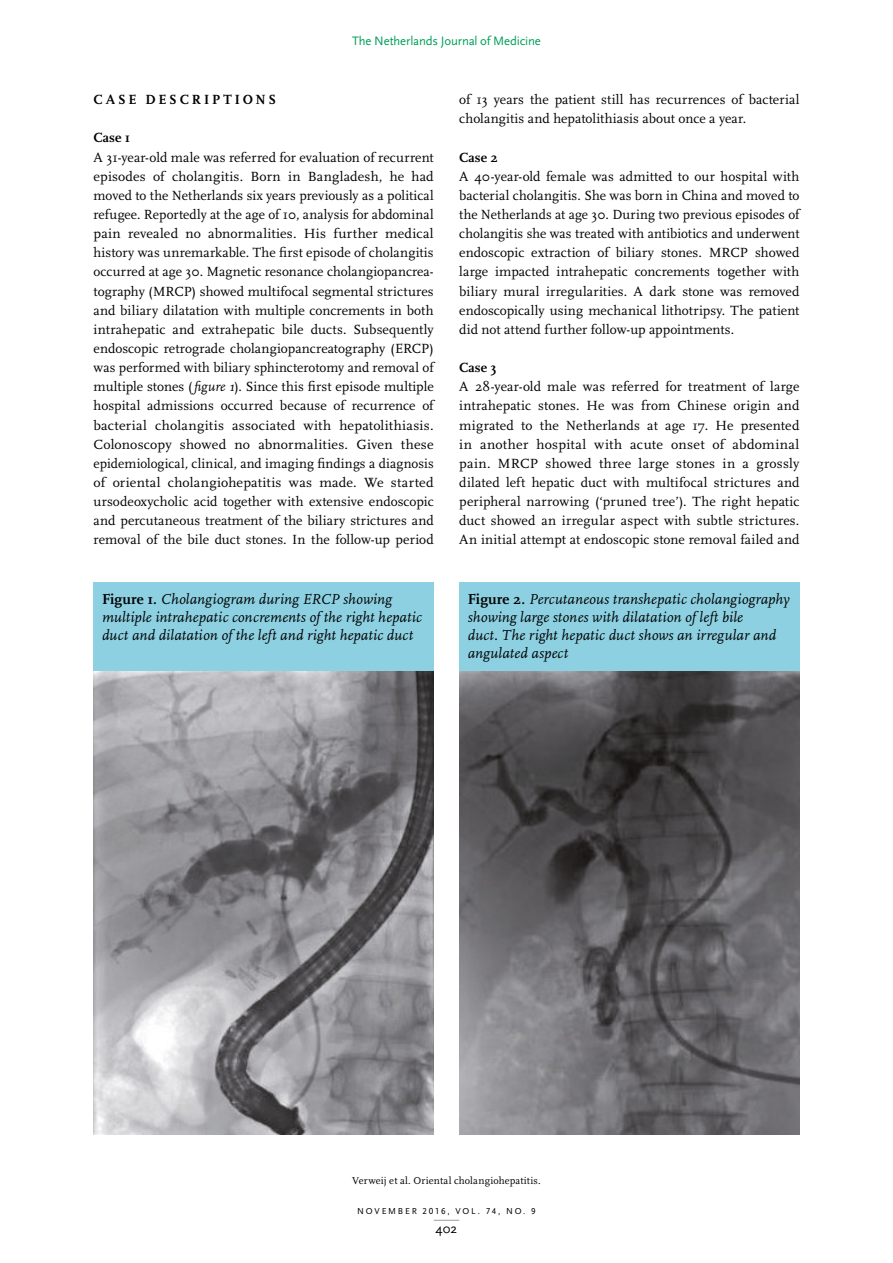
<style>
.page{position:relative;width:893px;height:1263px;background:#fff}
.page>*{position:absolute;margin:0;border:0;box-sizing:border-box;transform-origin:0 0}
.t1{font:italic 15px/18px "Scala";letter-spacing:.01em;color:#000}
.brood{font:13.8px/19.2px "Scala";letter-spacing:.005em;color:#000;text-align:justify}
.tussenkop_1{font:700 13.8px "Scala";letter-spacing:.2em;color:#000}
.tussenkop_2{font:700 13.8px "Scala";color:#000}
.t2{font:13.5px "Scala Sans";color:#000}
.t3{font:12.75px "Scala Sans";letter-spacing:-.01em;color:#009e59}
.runningtitle{font:10.5px "Scala";letter-spacing:.015em;color:#000}
.t4{font:9px "Scala Sans Caps";letter-spacing:.195em;color:#000}
.s1{font-style:italic}
.s2{font-weight:700;font-style:normal}
</style>
<div class="page">
<svg style="left:434px;top:1220px;width:25px;height:1px"></svg>
<div style="left:94px;top:583px;width:340px;height:88px;background:#8cd0e1"></div>
<img style="left:94px;top:671px;width:340px;height:463px">
<div style="left:459px;top:583px;width:340px;height:88px;background:#8cd0e1"></div>
<img style="left:459px;top:671px;width:340px;height:463px">
<p class="t3" style="left:352px;top:34px;width:190px">The Netherlands Journal of Medicine</p>
<p class="tussenkop_1" style="left:94px;top:92px;width:184px">CASE DESCRIPTIONS</p>
<p class="tussenkop_2" style="left:94px;top:130px;width:38px">Case 1</p>
<p class="brood" style="left:94px;top:148px;width:342px">A 31-year-old male was referred for evaluation of recurrent episodes of cholangitis. Born in Bangladesh, he had moved to the Netherlands six years previously as a political refugee. Reportedly at the age of 10, analysis for abdominal pain revealed no abnormalities. His further medical history was unremarkable. The first episode of cholangitis occurred at age 30. Magnetic resonance cholangiopancrea&shy;tography (MRCP) showed multifocal segmental strictures and biliary dilatation with multiple concrements in both intrahepatic and extrahepatic bile ducts. Subsequently endoscopic retrograde cholangiopancreatography (ERCP) was performed with biliary sphincterotomy and removal of multiple stones (<span class="s1">figure 1</span>). Since this first episode multiple hospital admissions occurred because of recurrence of bacterial cholangitis associated with hepatolithiasis.<br>Colonoscopy showed no abnormalities. Given these epidemiological<span class="s1">,</span> clinical<span class="s1">,</span> and imaging findings a diagnosis of oriental cholangiohepatitis was made. We started ursodeoxycholic acid together with extensive endoscopic and percutaneous treatment of the biliary strictures and removal of the bile duct stones. In the follow-up period</p>
<p class="brood" style="left:459px;top:90px;width:342px">of 13 years the patient still has recurrences of bacterial cholangitis and hepatolithiasis about once a year.</p>
<p class="tussenkop_2" style="left:459px;top:149px;width:40px">Case 2</p>
<p class="brood" style="left:459px;top:167px;width:342px">A 40-year-old female was admitted to our hospital with bacterial cholangitis. She was born in China and moved to the Netherlands at age 30. During two previous episodes of cholangitis she was treated with antibiotics and underwent endoscopic extraction of biliary stones. MRCP showed large impacted intrahepatic concrements together with biliary mural irregularities. A dark stone was removed endoscopically using mechanical lithotripsy. The patient did not attend further follow-up appointments.</p>
<p class="tussenkop_2" style="left:459px;top:360px;width:39px">Case 3</p>
<p class="brood" style="left:459px;top:377px;width:342px">A 28-year-old male was referred for treatment of large intrahepatic stones. He was from Chinese origin and migrated to the Netherlands at age 17. He presented in another hospital with acute onset of abdominal pain. MRCP showed three large stones in a grossly dilated left hepatic duct with multifocal strictures and peripheral narrowing (‘pruned tree’). The right hepatic duct showed an irregular aspect with subtle strictures.<br>An initial attempt at endoscopic stone removal failed and</p>
<p class="t1" style="left:102px;top:591px;width:321px"><span class="s2">Figure 1.</span> Cholangiogram during ERCP showing multiple intrahepatic concrements of the right hepatic duct and dilatation of the left and right hepatic duct</p>
<p class="t1" style="left:468px;top:591px;width:323px"><span class="s2">Figure 2.</span> Percutaneous transhepatic cholangiography showing large stones with dilatation of left bile<br>duct. The right hepatic duct shows an irregular and angulated aspect</p>
<p class="runningtitle" style="left:352px;top:1174px;width:190px">Verweij et al. Oriental cholangiohepatitis.</p>
<p class="t4" style="left:357px;top:1206px;width:180px">NOVEMBER 2016, VOL. 74, NO. 9</p>
<p class="t2" style="left:436px;top:1221px;width:23px">402</p>
</div>
